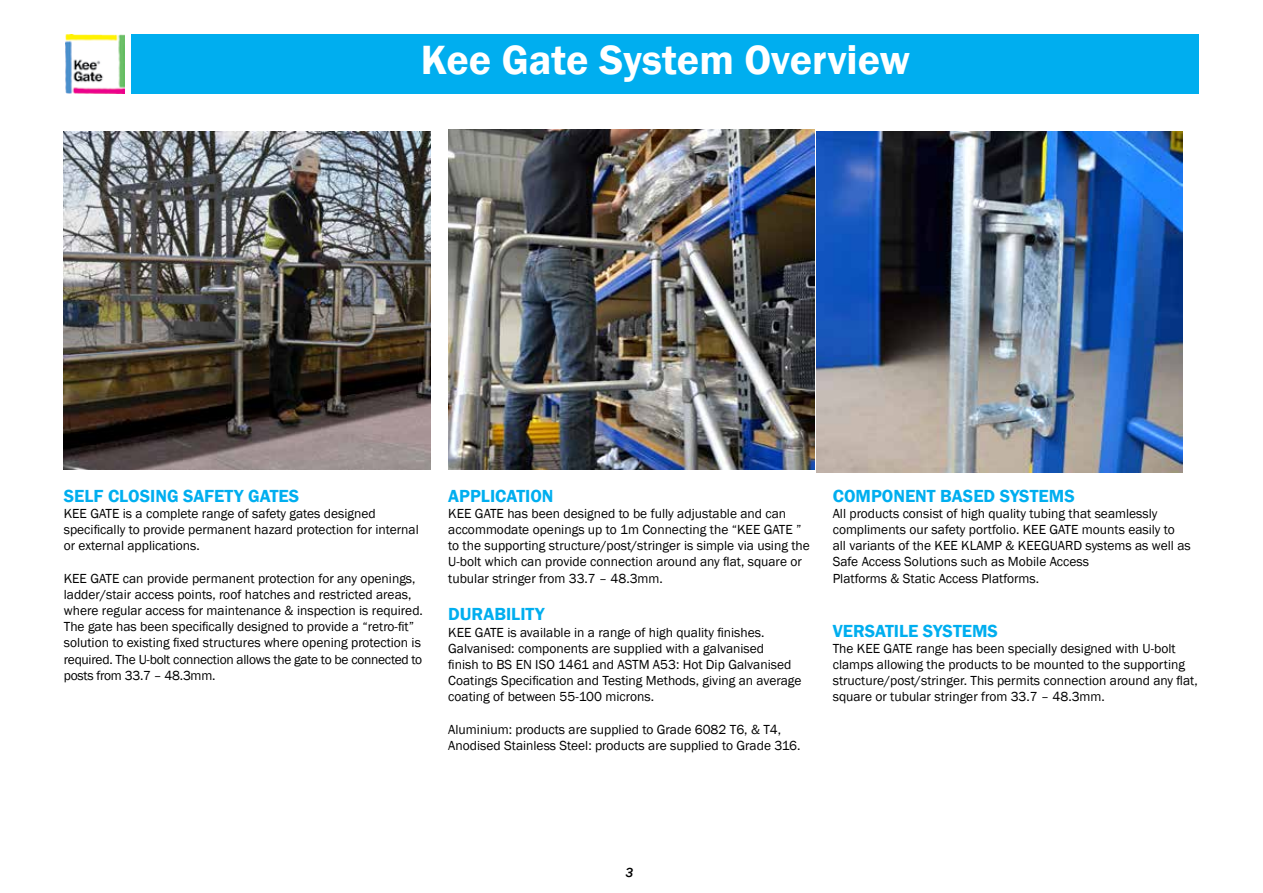
<style>
.page{position:relative;width:1263px;height:893px;background:#fff}
.page>*{position:absolute;margin:0;border:0;box-sizing:border-box;transform-origin:0 0}
.t1{font:600 42px "Franklin Gothic";color:#fff}
.t2{font:600 18px "Franklin Gothic";color:#00aeef}
.t3{font:13.5px/16.2px "Franklin Gothic";color:#000}
.t4{font:italic 500 13.5px "Franklin Gothic";color:#000}
</style>
<div class="page">
<div style="left:131px;top:34px;width:1068px;height:60px;background:#00aeef"></div>
<img style="left:66px;top:34px;width:59px;height:60px">
<img style="left:64px;top:132px;width:366px;height:338px">
<img style="left:816px;top:132px;width:367px;height:340px">
<img style="left:448px;top:130px;width:367px;height:340px">
<h1 class="t1" style="left:421px;top:34px;width:491px">Kee Gate System Overview</h1>
<h2 class="t2" style="left:64px;top:484px;width:237px">SELF CLOSING SAFETY GATES</h2>
<p class="t3" style="left:64px;top:505px;width:357px">KEE GATE is a complete range of safety gates designed specifically to provide permanent hazard protection for internal or external applications.</p>
<p class="t3" style="left:64px;top:570px;width:361px">KEE GATE can provide permanent protection for any openings, ladder/stair access points, roof hatches and restricted areas, where regular access for maintenance &amp; inspection is required.<br>The gate has been specifically designed to provide a “retro-fit” solution to existing fixed structures where opening protection is required. The U-bolt connection allows the gate to be connected to posts from 33.7 – 48.3mm.</p>
<h2 class="t2" style="left:448px;top:484px;width:107px">APPLICATION</h2>
<p class="t3" style="left:448px;top:505px;width:363px">KEE GATE has been designed to be fully adjustable and can accommodate openings up to 1m Connecting the “KEE GATE ” to the supporting structure/post/stringer is simple via using the U-bolt which can provide connection around any flat, square or tubular stringer from 33.7 – 48.3mm.</p>
<h2 class="t2" style="left:448px;top:603px;width:98px">DURABILITY</h2>
<p class="t3" style="left:448px;top:624px;width:355px">KEE GATE is available in a range of high quality finishes.<br>Galvanised: components are supplied with a galvanised<br>finish to BS EN ISO 1461 and ASTM A53: Hot Dip Galvanised Coatings Specification and Testing Methods, giving an average coating of between 55-100 microns.</p>
<p class="t3" style="left:448px;top:721px;width:354px">Aluminium: products are supplied to Grade 6082 T6, &amp; T4,<br>Anodised Stainless Steel: products are supplied to Grade 316.</p>
<h2 class="t2" style="left:833px;top:484px;width:244px">COMPONENT BASED SYSTEMS</h2>
<p class="t3" style="left:833px;top:505px;width:359px">All products consist of high quality tubing that seamlessly compliments our safety portfolio. KEE GATE mounts easily to all variants of the KEE KLAMP &amp; KEEGUARD systems as well as Safe Access Solutions such as Mobile Access<br>Platforms &amp; Static Access Platforms.</p>
<h2 class="t2" style="left:833px;top:619px;width:167px">VERSATILE SYSTEMS</h2>
<p class="t3" style="left:833px;top:640px;width:367px">The KEE GATE range has been specially designed with U-bolt clamps allowing the products to be mounted to the supporting structure/post/stringer. This permits connection around any flat, square or tubular stringer from 33.7 – 48.3mm.</p>
<p class="t4" style="left:625px;top:864px;width:9px">3</p>
</div>
